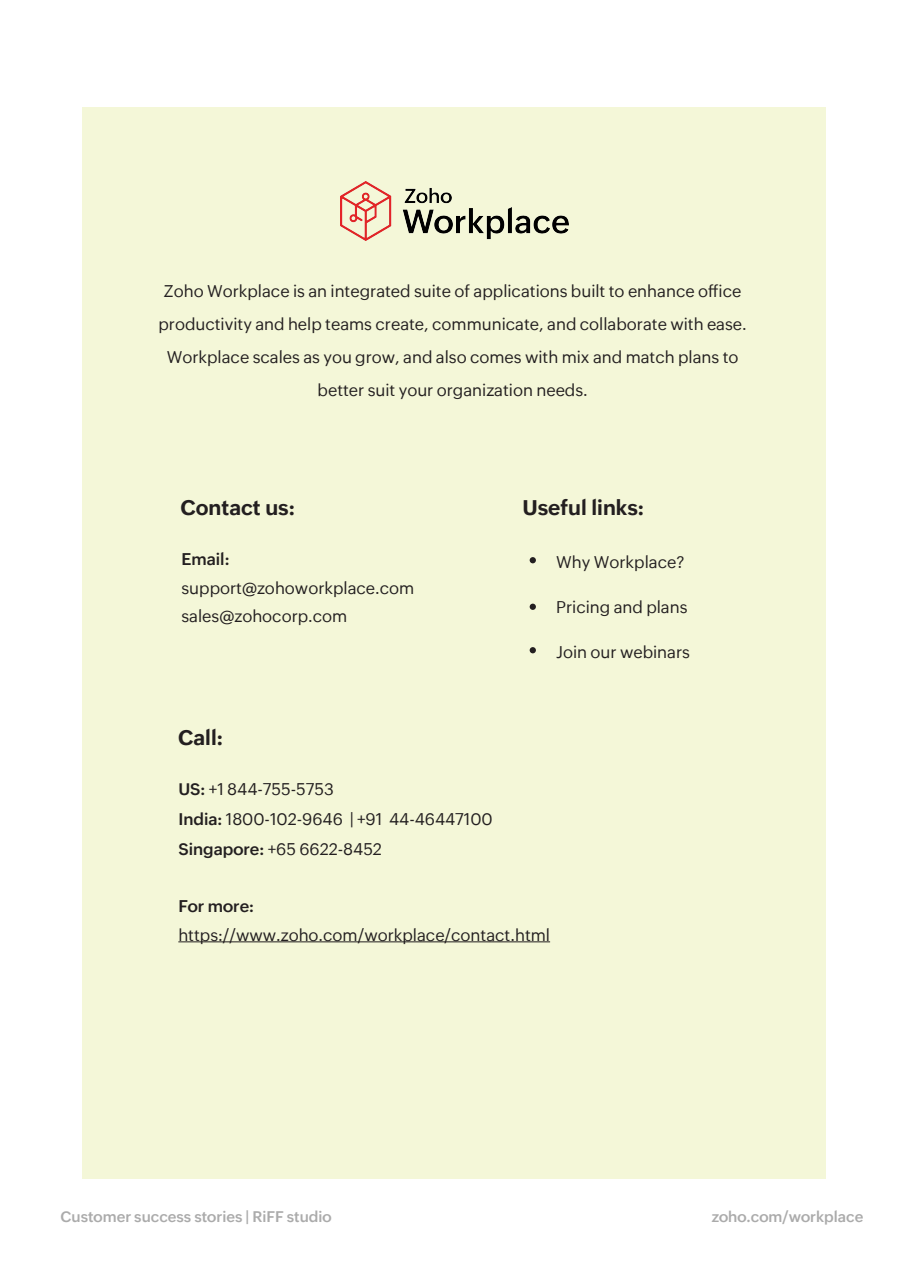
<style>
.page{position:relative;width:909px;height:1286px;background:#fff}
.page>*{position:absolute;margin:0;border:0;box-sizing:border-box;transform-origin:0 0}
.t1{font:700 21px "Zoho Puvi";color:#231f20}
.t2{font:16.5px/33px "Zoho Puvi";color:#231f20}
.t3{font:600 16.5px "Zoho Puvi";color:#231f20}
.t4{font:600 15px "Zoho Puvi";color:#ababab}
.s1{font-weight:600}
</style>
<div class="page">
<div style="left:83px;top:107px;width:743px;height:1071px;background:#f4f7d8"></div>
<div style="left:529px;top:557px;width:7px;height:6px;background:#231f20;border-radius:50%"></div>
<div style="left:529px;top:603px;width:7px;height:6px;background:#231f20;border-radius:50%"></div>
<div style="left:529px;top:647px;width:7px;height:6px;background:#231f20;border-radius:50%"></div>
<hr style="left:178px;top:941px;width:372px;height:1px;background:#231f20">
<img style="left:340px;top:181px;width:229px;height:59px">
<p class="t2" style="left:158px;top:273px;width:590px;text-align:center">Zoho Workplace is an integrated suite of applications built to enhance office productivity and help teams create, communicate, and collaborate with ease.<br>Workplace scales as you grow, and also comes with mix and match plans to better suit your organization needs.</p>
<p class="t1" style="left:180px;top:491px;width:116px">Contact us:</p>
<p class="t1" style="left:522px;top:491px;width:123px">Useful links:</p>
<p class="t3" style="left:181px;top:546px;width:49px">Email:</p>
<p class="t2" style="left:181px;top:572px;width:234px;line-height:28.5px">support@zohoworkplace.com sales@zohocorp.com</p>
<p class="t2" style="left:556px;top:544px;width:130px">Why Workplace?</p>
<p class="t2" style="left:556px;top:589px;width:133px">Pricing and plans</p>
<p class="t2" style="left:556px;top:634px;width:135px">Join our webinars</p>
<p class="t1" style="left:178px;top:720px;width:46px">Call:</p>
<p class="t2" style="left:178px;top:772px;width:316px;line-height:30px"><span class="s1">US:</span> +1 844-755-5753<br><span class="s1">India:</span> 1800-102-9646 | +91 44-46447100<br><span class="s1">Singapore:</span> +65 6622-8452</p>
<p class="t3" style="left:178px;top:893px;width:77px">For more:</p>
<p class="t2" style="left:178px;top:916px;width:373px">https://www.zoho.com/workplace/contact.html</p>
<p class="t4" style="left:60px;top:1204px;width:273px">Customer success stories | RiFF studio</p>
<p class="t4" style="left:711px;top:1204px;width:153px">zoho.com/workplace</p>
</div>
